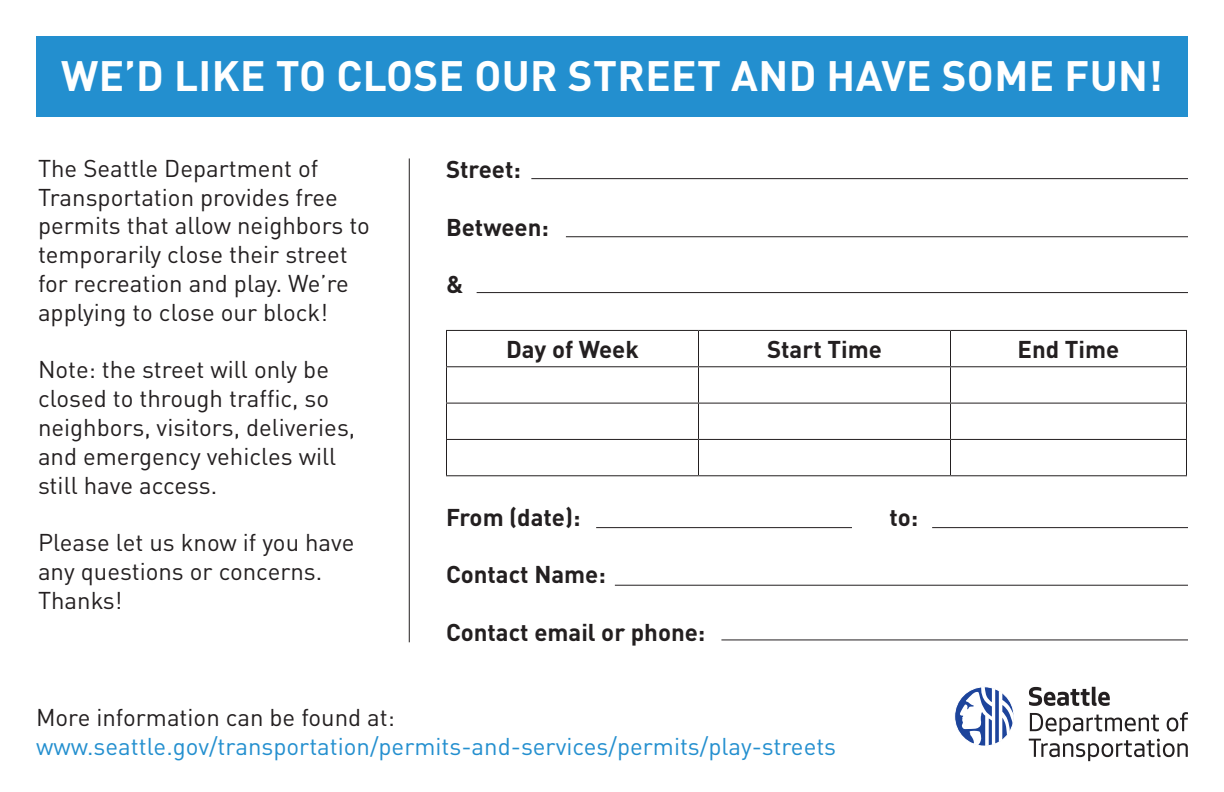
<style>
.page{position:relative;width:1224px;height:792px;background:#fff}
.page>*{position:absolute;margin:0;border:0;box-sizing:border-box;transform-origin:0 0}
.t1{font:700 42px "DIN Pro";letter-spacing:.01em;color:#fff}
.t2{font:24px/28.8px "DIN Pro";color:#231f20}
.t3{font:700 24px "DIN Pro";color:#231f20}
.t4{font:24px "DIN Pro";color:#238fcf}
</style>
<div class="page">
<div style="left:36px;top:36px;width:1152px;height:81px;background:#238fcf"></div>
<svg style="left:1029px;top:712px;width:159px;height:49px"></svg>
<svg style="left:1029px;top:687px;width:81px;height:19px"></svg>
<div style="left:955px;top:687px;width:59px;height:59px;background:#1d449b;border-radius:50%"></div>
<svg style="left:960px;top:687px;width:54px;height:59px"></svg>
<hr style="left:446px;top:330px;width:252px;height:1px;background:#231f20">
<hr style="left:446px;top:331px;width:1px;height:35px;background:#231f20">
<hr style="left:698px;top:330px;width:252px;height:1px;background:#231f20">
<hr style="left:698px;top:331px;width:1px;height:35px;background:#231f20">
<hr style="left:950px;top:330px;width:237px;height:1px;background:#231f20">
<hr style="left:950px;top:331px;width:1px;height:35px;background:#231f20">
<hr style="left:1186px;top:331px;width:1px;height:35px;background:#231f20">
<hr style="left:446px;top:366px;width:252px;height:1px;background:#231f20">
<hr style="left:446px;top:367px;width:1px;height:36px;background:#231f20">
<hr style="left:698px;top:366px;width:252px;height:1px;background:#231f20">
<hr style="left:698px;top:367px;width:1px;height:36px;background:#231f20">
<hr style="left:950px;top:366px;width:237px;height:1px;background:#231f20">
<hr style="left:950px;top:367px;width:1px;height:36px;background:#231f20">
<hr style="left:1186px;top:367px;width:1px;height:36px;background:#231f20">
<hr style="left:446px;top:403px;width:252px;height:1px;background:#231f20">
<hr style="left:446px;top:404px;width:1px;height:35px;background:#231f20">
<hr style="left:698px;top:403px;width:252px;height:1px;background:#231f20">
<hr style="left:698px;top:404px;width:1px;height:35px;background:#231f20">
<hr style="left:950px;top:403px;width:237px;height:1px;background:#231f20">
<hr style="left:950px;top:404px;width:1px;height:35px;background:#231f20">
<hr style="left:1186px;top:404px;width:1px;height:35px;background:#231f20">
<hr style="left:446px;top:439px;width:252px;height:1px;background:#231f20">
<hr style="left:446px;top:440px;width:1px;height:35px;background:#231f20">
<hr style="left:698px;top:439px;width:252px;height:1px;background:#231f20">
<hr style="left:698px;top:440px;width:1px;height:35px;background:#231f20">
<hr style="left:950px;top:439px;width:237px;height:1px;background:#231f20">
<hr style="left:950px;top:440px;width:1px;height:35px;background:#231f20">
<hr style="left:1186px;top:440px;width:1px;height:35px;background:#231f20">
<hr style="left:446px;top:475px;width:252px;height:1px;background:#231f20">
<hr style="left:698px;top:475px;width:252px;height:1px;background:#231f20">
<hr style="left:950px;top:475px;width:237px;height:1px;background:#231f20">
<hr style="left:409px;top:158px;width:1px;height:484px;background:#231f20">
<hr style="left:531px;top:178px;width:657px;height:1px;background:#231f20">
<hr style="left:566px;top:236px;width:622px;height:1px;background:#231f20">
<hr style="left:477px;top:292px;width:711px;height:1px;background:#231f20">
<hr style="left:615px;top:585px;width:573px;height:1px;background:#231f20">
<hr style="left:721px;top:639px;width:467px;height:1px;background:#231f20">
<hr style="left:596px;top:527px;width:256px;height:1px;background:#231f20">
<hr style="left:932px;top:527px;width:256px;height:1px;background:#231f20">
<p class="t1" style="left:61px;top:41px;width:1103px">WE’D LIKE TO CLOSE OUR STREET AND HAVE SOME FUN!</p>
<p class="t2" style="left:38px;top:151px;width:334px">The Seattle Department of<br>Transportation provides free permits that allow neighbors to temporarily close their street for recreation and play. We’re applying to close our block!</p>
<p class="t2" style="left:38px;top:353px;width:319px">Note: the street will only be closed to through traffic, so neighbors, visitors, deliveries, and emergency vehicles will still have access.</p>
<p class="t2" style="left:38px;top:526px;width:318px">Please let us know if you have any questions or concerns.<br>Thanks!</p>
<p class="t3" style="left:446px;top:149px;width:76px">Street:</p>
<p class="t3" style="left:446px;top:207px;width:104px">Between:</p>
<p class="t3" style="left:446px;top:264px;width:19px">&amp;</p>
<p class="t3" style="left:506px;top:329px;width:134px">Day of Week</p>
<p class="t3" style="left:767px;top:329px;width:116px">Start Time</p>
<p class="t3" style="left:1018px;top:329px;width:103px">End Time</p>
<p class="t3" style="left:446px;top:497px;width:136px">From (date):</p>
<p class="t3" style="left:890px;top:497px;width:30px">to:</p>
<p class="t3" style="left:446px;top:555px;width:161px">Contact Name:</p>
<p class="t3" style="left:446px;top:612px;width:261px">Contact email or phone:</p>
<p class="t2" style="left:36px;top:701px;width:360px">More information can be found at:</p>
<p class="t4" style="left:36px;top:728px;width:802px">www.seattle.gov/transportation/permits-and-services/permits/play-streets</p>
</div>
